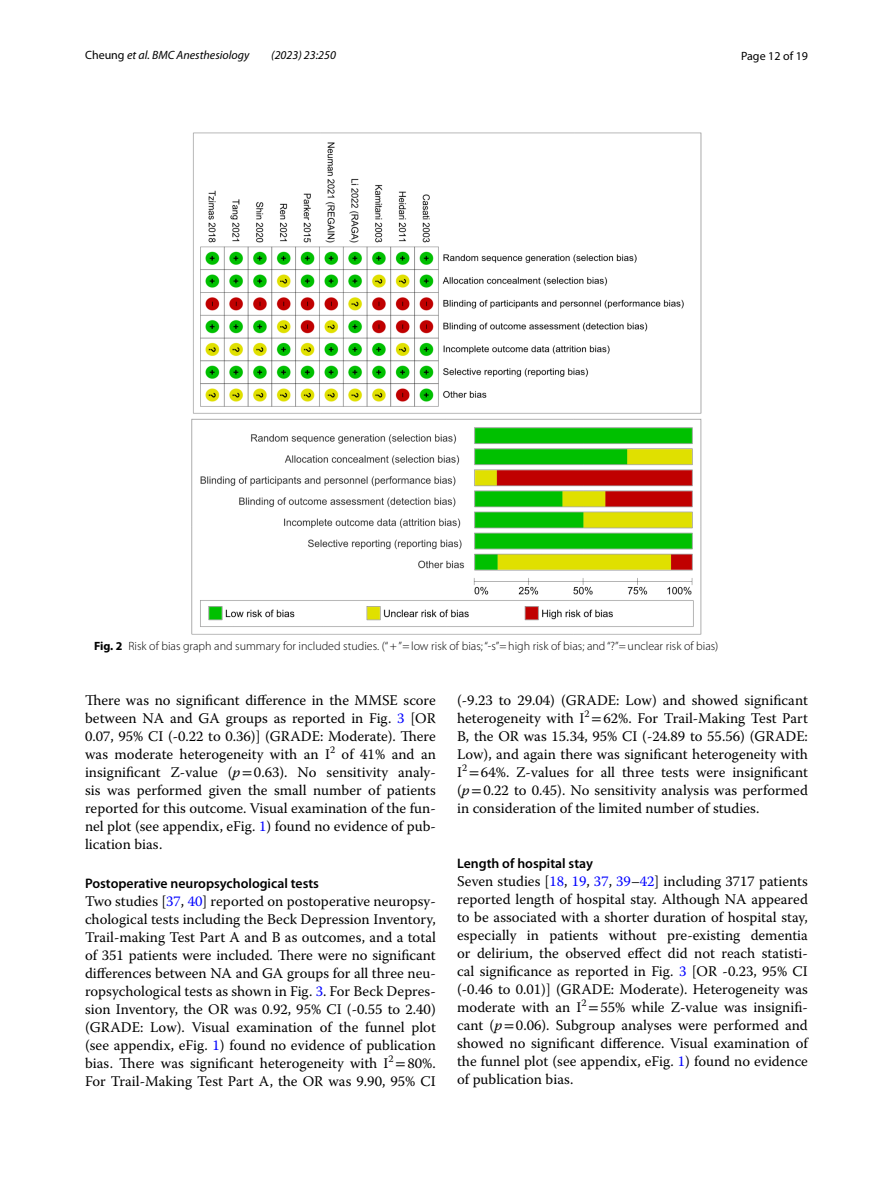
<style>
.page{position:relative;width:893px;height:1187px;background:#fff}
.page>*{position:absolute;margin:0;border:0;box-sizing:border-box;transform-origin:0 0}
.t1{font:14.7px/18px "Warnock Pro";color:#000;text-align:justify}
.t2{font:600 13.8px "Myriad Pro";color:#000}
.t3{font:300 12px "Myriad Pro";color:#000}
.t4{font:italic 12px "Myriad Pro";color:#000}
.t5{font:12px "Myriad Pro";color:#000}
.s1{font-style:normal}
.s2{font-weight:700}
.s3{color:#00f}
.s4{font-style:italic}
.s5{font-family:"STIX"}
</style>
<div class="page">
<img style="left:191px;top:133px;width:511px;height:501px">
<p class="t4" style="left:85px;top:48px;width:166px"><span class="s1">Cheung</span> et al. BMC Anesthesiology</p>
<p class="t4" style="left:271px;top:48px;width:66px">(2023) 23:250</p>
<p class="t5" style="left:741px;top:48px;width:68px">Page 12 of 19</p>
<p class="t3" style="left:94px;top:639px;width:626px"><span class="s2">Fig. 2</span> Risk of bias graph and summary for included studies. (“+”=low risk of bias; “-s”=high risk of bias; and“?”=unclear risk of bias)</p>
<p class="t1" style="left:85px;top:691px;width:352px">There was no significant difference in the MMSE score between NA and GA groups as reported in Fig. <span class="s3">3</span> [OR 0.07, 95% CI (-0.22 to 0.36)] (GRADE: Moderate). There was moderate heterogeneity with an I<sup>2</sup> of 41% and an insignificant Z-value (<span class="s4">p</span><span class="s5">=</span>0.63). No sensitivity analy&shy;sis was performed given the small number of patients reported for this outcome. Visual examination of the fun&shy;nel plot (see appendix, eFig. <span class="s3">1</span>) found no evidence of pub&shy;lication bias.</p>
<p class="t2" style="left:85px;top:874px;width:235px">Postoperative neuropsychological tests</p>
<p class="t1" style="left:85px;top:892px;width:352px">Two studies [<span class="s3">37</span>, <span class="s3">40</span>] reported on postoperative neuropsy&shy;chological tests including the Beck Depression Inventory, Trail-making Test Part A and B as outcomes, and a total of 351 patients were included. There were no significant differences between NA and GA groups for all three neu&shy;ropsychological tests as shown in Fig. <span class="s3">3</span>. For Beck Depres&shy;sion Inventory, the OR was 0.92, 95% CI (-0.55 to 2.40) (GRADE: Low). Visual examination of the funnel plot (see appendix, eFig. <span class="s3">1</span>) found no evidence of publication bias. There was significant heterogeneity with I<sup>2</sup> <span class="s5">=</span>80%.<br>For Trail-Making Test Part A, the OR was 9.90, 95% CI</p>
<p class="t1" style="left:457px;top:691px;width:352px">(-9.23 to 29.04) (GRADE: Low) and showed significant heterogeneity with I<sup>2</sup> <span class="s5">=</span>62%. For Trail-Making Test Part B, the OR was 15.34, 95% CI (-24.89 to 55.56) (GRADE:<br>Low), and again there was significant heterogeneity with I<sup>2</sup> <span class="s5">=</span>64%. Z-values for all three tests were insignificant (<span class="s4">p</span><span class="s5">=</span>0.22 to 0.45). No sensitivity analysis was performed in consideration of the limited number of studies.</p>
<p class="t2" style="left:457px;top:854px;width:137px">Length of hospital stay</p>
<p class="t1" style="left:457px;top:872px;width:352px">Seven studies [<span class="s3">18</span>, <span class="s3">19</span>, <span class="s3">37</span>, <span class="s3">39</span>–<span class="s3">42</span>] including 3717 patients reported length of hospital stay. Although NA appeared to be associated with a shorter duration of hospital stay, especially in patients without pre-existing dementia or delirium, the observed effect did not reach statisti&shy;cal significance as reported in Fig. <span class="s3">3</span> [OR -0.23, 95% CI (-0.46 to 0.01)] (GRADE: Moderate). Heterogeneity was moderate with an I<sup>2</sup> <span class="s5">=</span>55% while Z-value was insignifi&shy;cant (<span class="s4">p</span><span class="s5">=</span>0.06). Subgroup analyses were performed and showed no significant difference. Visual examination of the funnel plot (see appendix, eFig. <span class="s3">1</span>) found no evidence of publication bias.</p>
</div>
